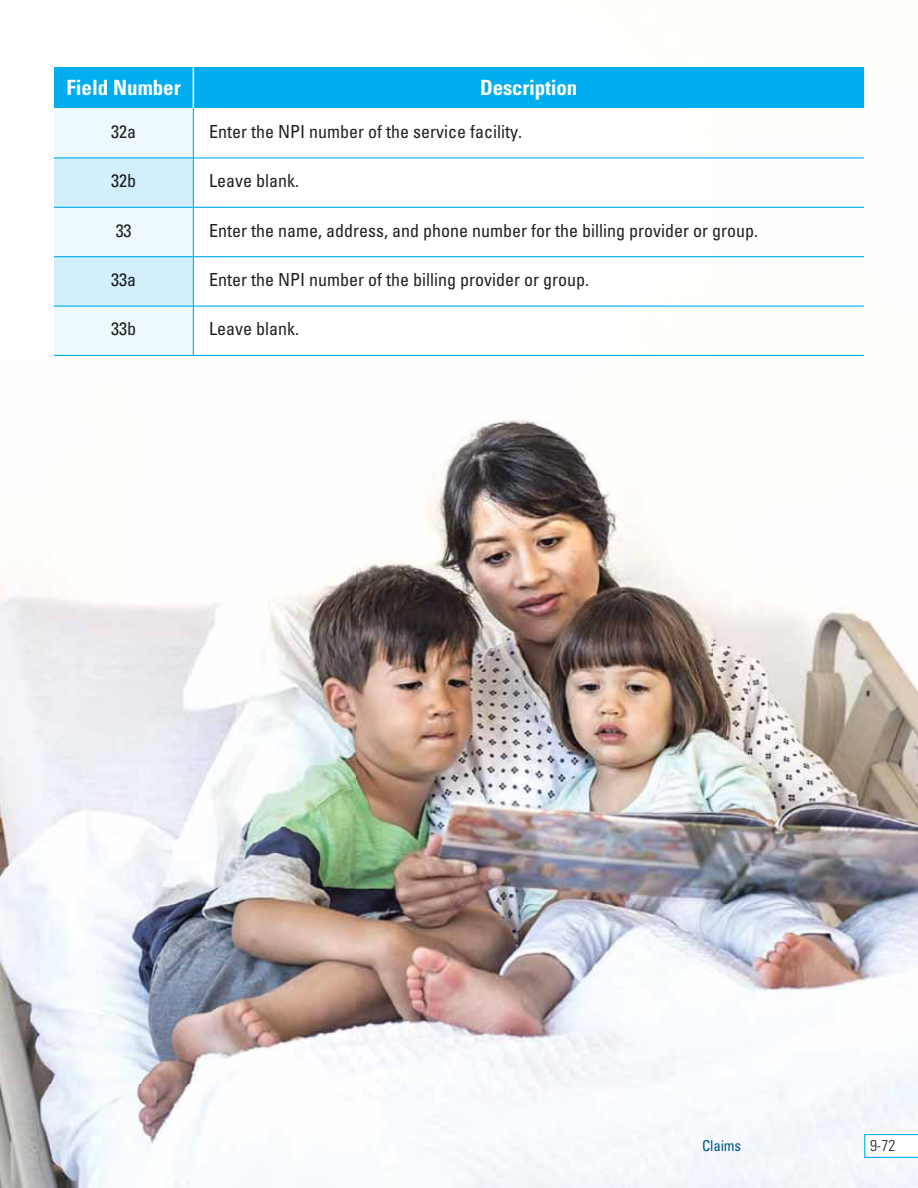
<style>
.page{position:relative;width:918px;height:1188px;background:#fff}
.page>*{position:absolute;margin:0;border:0;box-sizing:border-box;transform-origin:0 0}
.t1{font:700 condensed 21px "Univers";letter-spacing:-.01em;color:#fff}
.t2{font:condensed 18px "Univers";color:#231f20}
.t3{font:condensed 18px "Univers";color:#1e1e20}
.t4{font:condensed 18px "Univers";color:#161c21}
.t5{font:300 condensed 15.75px "Univers";color:#231f20}
.t6{font:condensed 15px "Univers";letter-spacing:-.01em;color:#005a84}
</style>
<div class="page">
<img style="left:0;top:67px;width:918px;height:1121px">
<div style="left:54px;top:107px;width:139px;height:51px;background:#eef9fe"></div>
<div style="left:54px;top:158px;width:139px;height:49px;background:#d4effc"></div>
<div style="left:54px;top:207px;width:139px;height:50px;background:#eef9fe"></div>
<div style="left:54px;top:256px;width:139px;height:50px;background:#d4effc"></div>
<div style="left:54px;top:306px;width:139px;height:50px;background:#eef9fe"></div>
<svg style="left:864px;top:1134px;width:54px;height:24px"></svg>
<div style="left:871px;top:1140px;width:24px;height:12px;background:#fff"></div>
<div style="left:54px;top:68px;width:810px;height:40px;background:#00aeef"></div>
<hr style="left:193px;top:68px;width:1px;height:40px;background:#fff">
<hr style="left:193px;top:108px;width:1px;height:247px;background:#00aeef">
<img style="left:211px;top:125px;width:93px;height:13px">
<img style="left:310px;top:125px;width:211px;height:16px">
<img style="left:211px;top:174px;width:87px;height:14px">
<img style="left:211px;top:224px;width:546px;height:16px">
<img style="left:211px;top:273px;width:93px;height:13px">
<img style="left:310px;top:273px;width:278px;height:17px">
<img style="left:211px;top:322px;width:87px;height:14px">
<hr style="left:54px;top:157px;width:810px;height:2px;background:#00aeef">
<hr style="left:54px;top:207px;width:810px;height:1px;background:#00aeef">
<hr style="left:54px;top:256px;width:810px;height:1px;background:#00aeef">
<hr style="left:54px;top:306px;width:810px;height:1px;background:#00aeef">
<hr style="left:54px;top:355px;width:810px;height:1px;background:#00aeef">
<p class="t1" style="left:66px;top:80px;width:116px">Field Number</p>
<p class="t1" style="left:480px;top:80px;width:99px">Description</p>
<p class="t3" style="left:111px;top:125px;width:26px">32a</p>
<p class="t4" style="left:111px;top:175px;width:26px">32b</p>
<p class="t3" style="left:116px;top:224px;width:17px">33</p>
<p class="t4" style="left:111px;top:273px;width:26px">33a</p>
<p class="t3" style="left:111px;top:323px;width:26px">33b</p>
<p class="t2" style="left:209px;top:125px;width:314px">Enter the NPI number of the service facility.</p>
<p class="t2" style="left:209px;top:175px;width:91px">Leave blank.</p>
<p class="t2" style="left:209px;top:224px;width:550px">Enter the name, address, and phone number for the billing provider or group.</p>
<p class="t2" style="left:209px;top:273px;width:381px">Enter the NPI number of the billing provider or group.</p>
<p class="t2" style="left:209px;top:323px;width:91px">Leave blank.</p>
<p class="t6" style="left:702px;top:1140px;width:41px">Claims</p>
<p class="t5" style="left:870px;top:1140px;width:27px">9-72</p>
</div>
